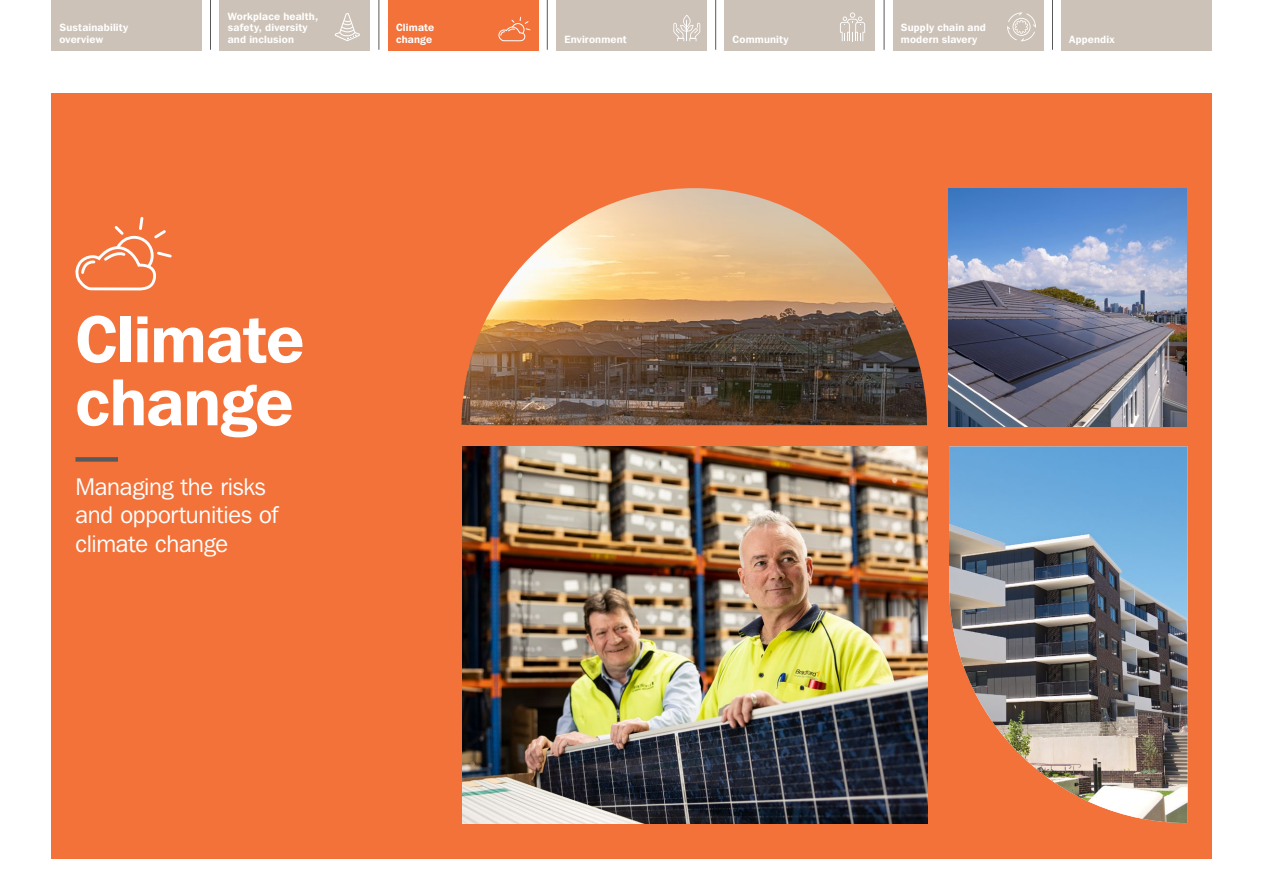
<style>
.page{position:relative;width:1263px;height:893px;background:#fff}
.page>*{position:absolute;margin:0;border:0;box-sizing:border-box;transform-origin:0 0}
.t1{font:600 66px/63px "Franklin Gothic IT Cby BT";letter-spacing:-.01em;color:#fff}
.t2{font:24px/28.5px "Franklin Gothic IT Cby BT";letter-spacing:-.01em;color:#fff}
.t3{font:600 10.5px/11.2px "Franklin Gothic IT Cby BT";letter-spacing:.015em;color:#fff}
</style>
<div class="page">
<div style="left:51px;top:94px;width:1161px;height:765px;background:#f3723a"></div>
<img style="left:462px;top:446px;width:465px;height:377px">
<div style="left:75px;top:457px;width:43px;height:5px;background:#58595b"></div>
<svg style="left:75px;top:217px;width:97px;height:74px"></svg>
<img style="left:461px;top:188px;width:466px;height:237px">
<img style="left:948px;top:188px;width:239px;height:239px">
<img style="left:949px;top:446px;width:238px;height:377px">
<div style="left:51px;top:0;width:151px;height:50px;background:#cdc2b7"></div>
<div style="left:219px;top:0;width:151px;height:50px;background:#cdc2b7"></div>
<div style="left:388px;top:0;width:150px;height:50px;background:#f3723a"></div>
<div style="left:556px;top:0;width:151px;height:50px;background:#cdc2b7"></div>
<div style="left:725px;top:0;width:150px;height:50px;background:#cdc2b7"></div>
<div style="left:893px;top:0;width:150px;height:50px;background:#cdc2b7"></div>
<div style="left:1061px;top:0;width:151px;height:50px;background:#cdc2b7"></div>
<hr style="left:210px;top:0;width:1px;height:50px;background:#58595b">
<hr style="left:378px;top:0;width:1px;height:50px;background:#58595b">
<hr style="left:547px;top:0;width:1px;height:50px;background:#58595b">
<hr style="left:715px;top:0;width:1px;height:50px;background:#58595b">
<hr style="left:884px;top:0;width:1px;height:50px;background:#58595b">
<hr style="left:1052px;top:0;width:1px;height:50px;background:#58595b">
<svg style="left:498px;top:16px;width:33px;height:26px"></svg>
<svg style="left:840px;top:12px;width:25px;height:29px"></svg>
<svg style="left:673px;top:15px;width:27px;height:26px"></svg>
<svg style="left:1007px;top:12px;width:29px;height:29px"></svg>
<svg style="left:334px;top:13px;width:26px;height:28px"></svg>
<p class="t3" style="left:60px;top:22px;width:70px">Sustainability overview</p>
<p class="t3" style="left:228px;top:10px;width:92px">Workplace health, safety, diversity and inclusion</p>
<p class="t3" style="left:396px;top:22px;width:40px">Climate change</p>
<p class="t3" style="left:564px;top:33px;width:64px">Environment</p>
<p class="t3" style="left:733px;top:33px;width:57px">Community</p>
<p class="t3" style="left:901px;top:22px;width:86px">Supply chain and modern slavery</p>
<p class="t3" style="left:1069px;top:33px;width:47px">Appendix</p>
<h1 class="t1" style="left:75px;top:306px;width:230px">Climate change</h1>
<h2 class="t2" style="left:75px;top:472px;width:204px">Managing the risks and opportunities of climate change</h2>
</div>
